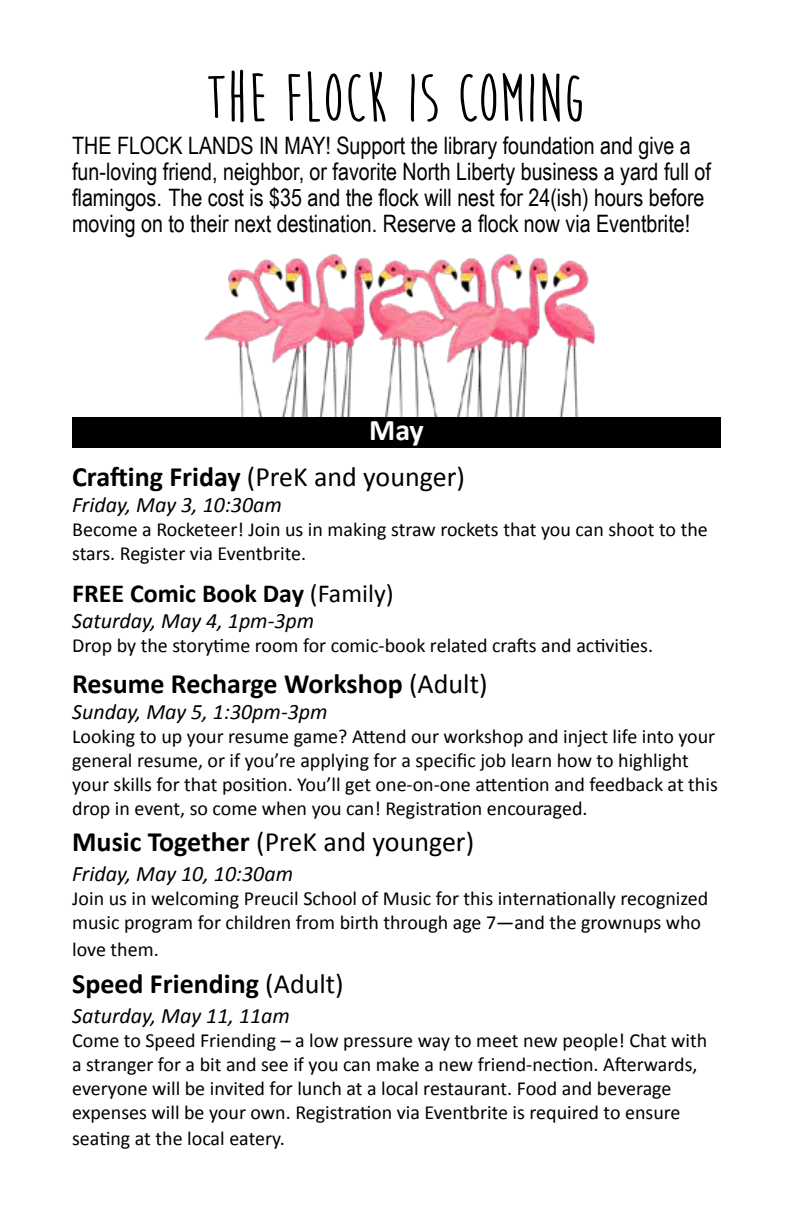
<style>
.page{position:relative;width:792px;height:1224px;background:#fff}
.page>*{position:absolute;margin:0;border:0;box-sizing:border-box;transform-origin:0 0}
.t1{font:700 70px "Moon Flower";color:#000}
.t2{font:700 30px "Calibri";color:#fff}
.t3{font:28px "Calibri";color:#000}
.t4{font:700 28px "Calibri";color:#000}
.t5{font:700 26px "Calibri";color:#000}
.t6{font:24px/26px "Arial Narrow";color:#000}
.t7{font:italic 22px "Calibri";color:#000}
.t8{font:20px/24px "Calibri";color:#000}
.s1{font-weight:700}
.s2{font-weight:400}
</style>
<div class="page">
<img style="left:116px;top:254px;width:560px;height:164px">
<div style="left:72px;top:418px;width:649px;height:30px;background:#000"></div>
<h1 class="t1" style="left:205px;top:62px;width:383px">THE FLOCK IS COMING</h1>
<p class="t6" style="left:72px;top:132px;width:640px">THE FLOCK LANDS IN MAY! Support the library foundation and give a fun-loving friend, neighbor, or favorite North Liberty business a yard full of flamingos. The cost is $35 and the flock will nest for 24(ish) hours before moving on to their next destination. Reserve a flock now via Eventbrite!</p>
<h2 class="t2" style="left:369px;top:411px;width:56px">May</h2>
<h3 class="t3" style="left:72px;top:459px;width:394px"><span class="s1">Crafting Friday</span> (PreK and younger)</h3>
<p class="t7" style="left:72px;top:490px;width:211px">Friday, May 3, 10:30am</p>
<p class="t8" style="left:72px;top:518px;width:637px">Become a Rocketeer! Join us in making straw rockets that you can shoot to the stars. Register via Eventbrite.</p>
<h3 class="t5" style="left:72px;top:576px;width:323px">FREE Comic Book Day <span class="s2">(Family)</span></h3>
<p class="t7" style="left:72px;top:606px;width:244px">Saturday, May 4, 1pm-3pm</p>
<p class="t8" style="left:72px;top:633px;width:582px">Drop by the storytime room for comic-book related crafts and activities.</p>
<h3 class="t4" style="left:72px;top:665px;width:417px">Resume Recharge Workshop <span class="s2">(Adult)</span></h3>
<p class="t7" style="left:72px;top:697px;width:257px">Sunday, May 5, 1:30pm-3pm</p>
<p class="t8" style="left:72px;top:725px;width:647px">Looking to up your resume game? Attend our workshop and inject life into your general resume, or if you’re applying for a specific job learn how to highlight your skills for that position. You’ll get one-on-one attention and feedback at this drop in event, so come when you can! Registration encouraged.</p>
<h3 class="t3" style="left:72px;top:824px;width:404px"><span class="s1">Music Together</span> (PreK and younger)</h3>
<p class="t7" style="left:72px;top:859px;width:222px">Friday, May 10, 10:30am</p>
<p class="t8" style="left:72px;top:887px;width:638px">Join us in welcoming Preucil School of Music for this internationally recognized music program for children from birth through age 7—and the grownups who</p>
<p class="t8" style="left:72px;top:937px;width:88px">love them.</p>
<h3 class="t4" style="left:72px;top:966px;width:273px">Speed Friending <span class="s2">(Adult)</span></h3>
<p class="t7" style="left:72px;top:1000px;width:219px">Saturday, May 11, 11am</p>
<p class="t8" style="left:72px;top:1028px;width:637px">Come to Speed Friending – a low pressure way to meet new people! Chat with a stranger for a bit and see if you can make a new friend-nection. Afterwards, everyone will be invited for lunch at a local restaurant. Food and beverage expenses will be your own. Registration via Eventbrite is required to ensure</p>
<p class="t8" style="left:72px;top:1127px;width:214px">seating at the local eatery.</p>
</div>
